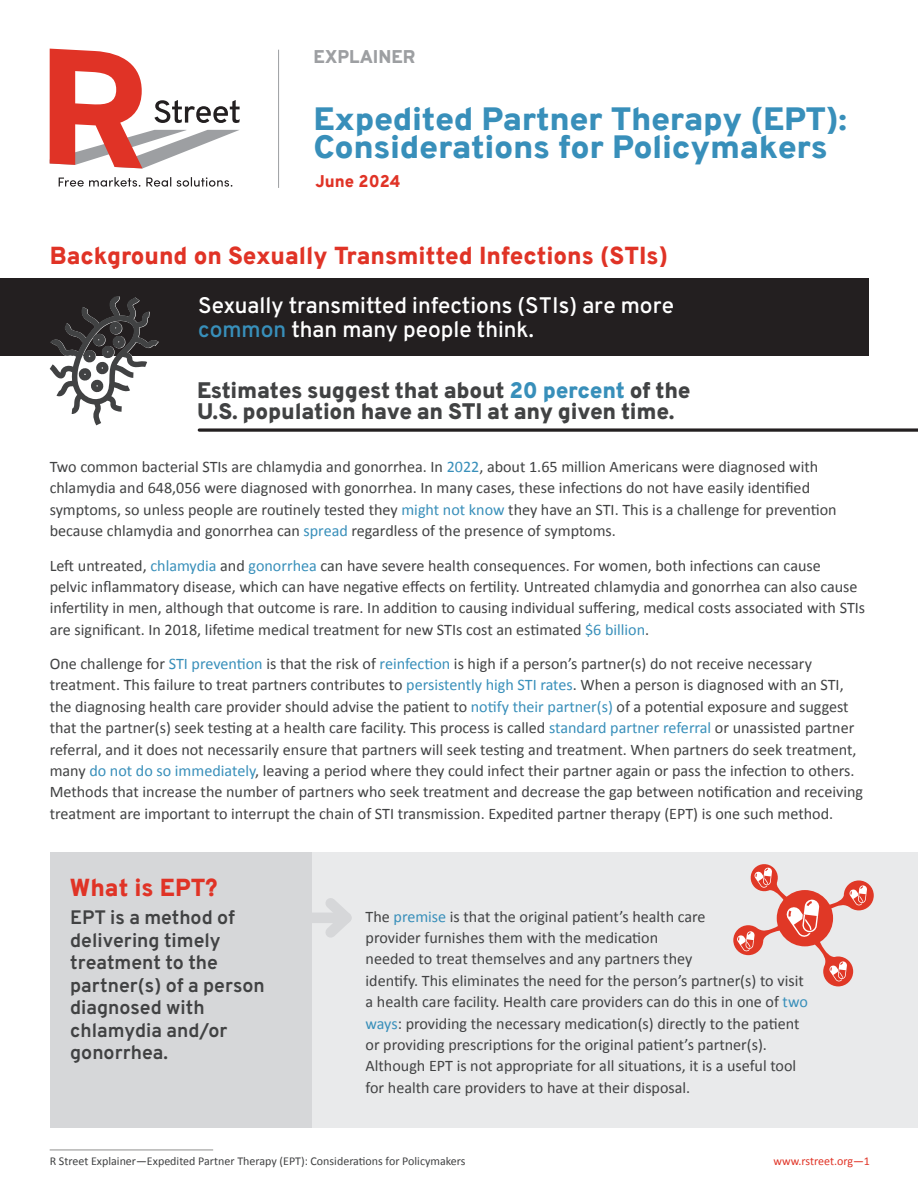
<style>
.page{position:relative;width:918px;height:1188px;background:#fff}
.page>*{position:absolute;margin:0;border:0;box-sizing:border-box;transform-origin:0 0}
.t1{font:900 31.5px/28.5px "Overpass";letter-spacing:-.01em;color:#388fba;scale:1.07 1}
.t2{font:900 24px "Overpass";color:#e03326}
.t3{font:800 22.5px/21.3px "Overpass";letter-spacing:-.01em;color:#414243}
.t4{font:600 22.5px/24px "Overpass";color:#fff}
.t5{font:700 19.5px/22.5px "Overpass";color:#414243}
.t6{font:900 18px "Overpass";color:#9d9fa2}
.t7{font:900 16.5px "Overpass";color:#e03326}
.t8{font:16.2px/21.5px "Calibri";color:#414243}
.t9{font:12px "Calibri";color:#414243}
.t10{font:12px "Calibri";letter-spacing:-.005em;color:#e03326}
.s1{color:#388fba}
</style>
<div class="page">
<svg style="left:59px;top:177px;width:173px;height:10px"></svg>
<svg style="left:50px;top:49px;width:190px;height:119px"></svg>
<hr style="left:278px;top:50px;width:1px;height:138px;background:#9d9fa2">
<hr style="left:50px;top:1150px;width:163px;height:1px;background:#8e8e8d">
<div style="left:50px;top:852px;width:330px;height:276px;background:#d6d7d9"></div>
<div style="left:312px;top:852px;width:606px;height:276px;background:#e9eaeb"></div>
<div style="left:0;top:279px;width:868px;height:77px;background:#231f20"></div>
<svg style="left:199px;top:428px;width:719px;height:4px"></svg>
<div style="left:293px;top:913px;width:53px;height:10px;background:#d6d7d9"></div>
<svg style="left:326px;top:898px;width:26px;height:40px"></svg>
<svg style="left:733px;top:925px;width:30px;height:30px"></svg>
<div style="left:844px;top:880px;width:30px;height:30px;background:#e03826;border-radius:50%"></div>
<div style="left:823px;top:956px;width:30px;height:30px;background:#e03826;border-radius:50%"></div>
<svg style="left:737px;top:864px;width:130px;height:118px"></svg>
<svg style="left:50px;top:296px;width:109px;height:130px"></svg>
<p class="t6" style="left:314px;top:44px;width:104px">EXPLAINER</p>
<h1 class="t1" style="left:314px;top:105px;width:500px">Expedited Partner Therapy (EPT):<br>Considerations for Policymakers</h1>
<p class="t7" style="left:316px;top:169px;width:87px">June 2024</p>
<h2 class="t2" style="left:50px;top:239px;width:620px">Background on Sexually Transmitted Infections (STIs)</h2>
<h3 class="t4" style="left:198px;top:293px;width:477px">Sexually transmitted infections (STIs) are more <span class="s1">common</span> than many people think.</h3>
<h3 class="t3" style="left:197px;top:380px;width:495px">Estimates suggest that about <span class="s1">20 percent</span> of the<br>U.S. population have an STI at any given time.</h3>
<p class="t8" style="left:50px;top:455px;width:789px">Two common bacterial STIs are chlamydia and gonorrhea. In <span class="s1">2022</span>, about 1.65 million Americans were diagnosed with chlamydia and 648,056 were diagnosed with gonorrhea. In many cases, these infections do not have easily identified symptoms, so unless people are routinely tested they <span class="s1">might not know</span> they have an STI. This is a challenge for prevention because chlamydia and gonorrhea can <span class="s1">spread</span> regardless of the presence of symptoms.</p>
<p class="t8" style="left:50px;top:554px;width:817px">Left untreated, <span class="s1">chlamydia</span> and <span class="s1">gonorrhea</span> can have severe health consequences. For women, both infections can cause<br>pelvic inflammatory disease, which can have negative effects on fertility. Untreated chlamydia and gonorrhea can also cause infertility in men, although that outcome is rare. In addition to causing individual suffering, medical costs associated with STIs are significant. In 2018, lifetime medical treatment for new STIs cost an estimated <span class="s1">$6 billion</span>.</p>
<p class="t8" style="left:50px;top:652px;width:815px">One challenge for <span class="s1">STI prevention</span> is that the risk of <span class="s1">reinfection</span> is high if a person’s partner(s) do not receive necessary treatment. This failure to treat partners contributes to <span class="s1">persistently high STI rates</span>. When a person is diagnosed with an STI, the diagnosing health care provider should advise the patient to <span class="s1">notify their partner(s)</span> of a potential exposure and suggest that the partner(s) seek testing at a health care facility. This process is called <span class="s1">standard partner referral</span> or unassisted partner referral, and it does not necessarily ensure that partners will seek testing and treatment. When partners do seek treatment, many <span class="s1">do not do so immediately</span>, leaving a period where they could infect their partner again or pass the infection to others.<br>Methods that increase the number of partners who seek treatment and decrease the gap between notification and receiving treatment are important to interrupt the chain of STI transmission. Expedited partner therapy (EPT) is one such method.</p>
<h2 class="t2" style="left:70px;top:871px;width:149px">What is EPT?</h2>
<p class="t5" style="left:70px;top:906px;width:196px">EPT is a method of delivering timely treatment to the partner(s) of a person diagnosed with chlamydia and/or gonorrhea.</p>
<p class="t8" style="left:366px;top:905px;width:444px">The <span class="s1">premise</span> is that the original patient’s health care<br>provider furnishes them with the medication<br>needed to treat themselves and any partners they<br>identify. This eliminates the need for the person’s partner(s) to visit a health care facility. Health care providers can do this in one of <span class="s1">two ways</span>: providing the necessary medication(s) directly to the patient or providing prescriptions for the original patient’s partner(s).<br>Although EPT is not appropriate for all situations, it is a useful tool for health care providers to have at their disposal.</p>
<p class="t9" style="left:50px;top:1153px;width:417px">R Street Explainer—Expedited Partner Therapy (EPT): Considerations for Policymakers</p>
<p class="t10" style="left:773px;top:1153px;width:98px">www.rstreet.org—1</p>
</div>
